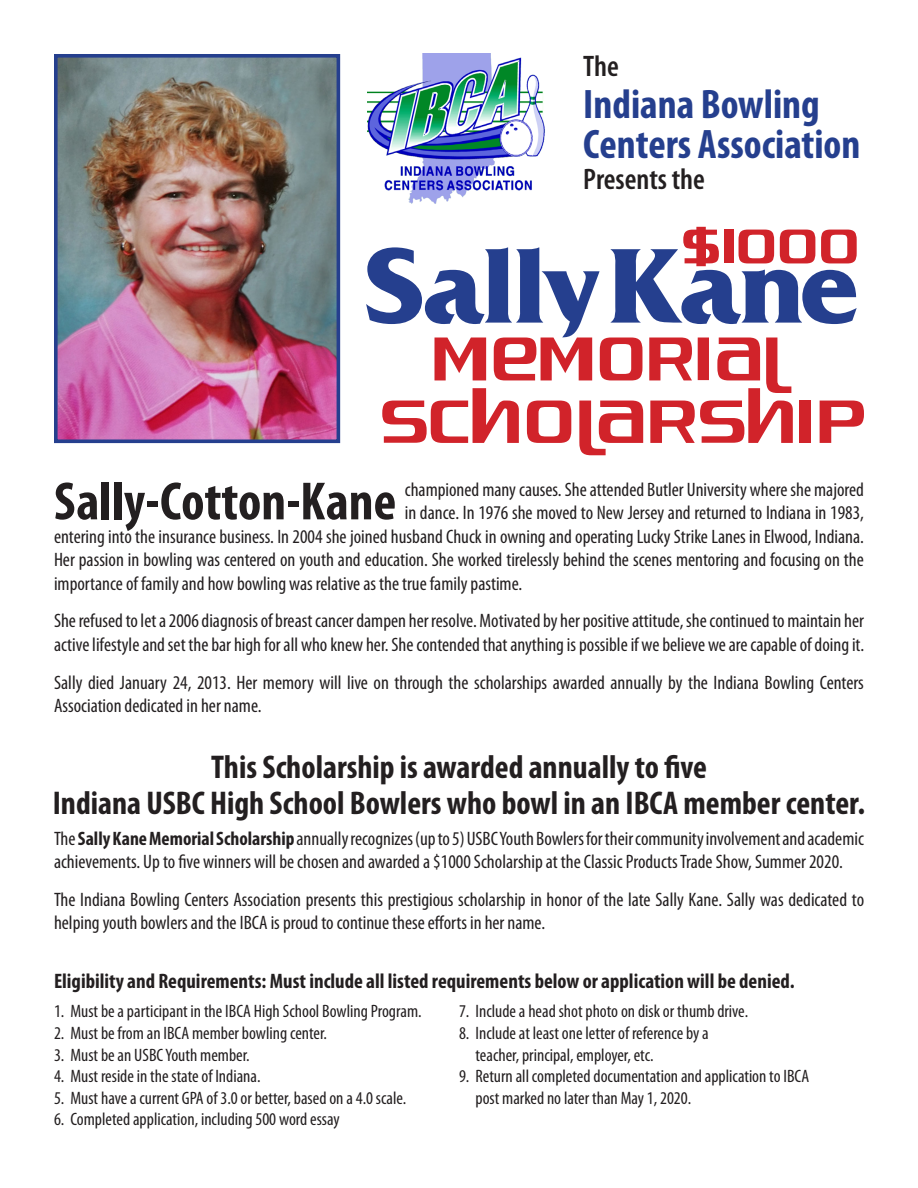
<style>
.page{position:relative;width:918px;height:1188px;background:#fff}
.page>*{position:absolute;margin:0;border:0;box-sizing:border-box;transform-origin:0 0}
.t1{font:700 condensed 54.15px "Myriad Pro";color:#231f20}
.t2{font:700 condensed 41.4px "Myriad Pro";color:#253f8e}
.Valentines_Prices{font:700 condensed 33px "Myriad Pro";color:#231f20}
.t3{font:600 condensed 29.85px "Myriad Pro";color:#231f20}
.Valentines_Prices-2{font:700 condensed 21px "Myriad Pro";color:#231f20}
.t4{font:condensed 19.5px/23.4px "Myriad Pro";color:#231f20}
.t5{font:condensed 18px "Myriad Pro";color:#231f20}
.s1{font-weight:700}
</style>
<div class="page">
<svg style="left:366px;top:227px;width:498px;height:228px"></svg>
<img style="left:59px;top:59px;width:276px;height:379px">
<div style="left:54px;top:54px;width:286px;height:389px;border:4px solid #253f8e"></div>
<img style="left:368px;top:54px;width:177px;height:150px">
<p class="t3" style="left:583px;top:50px;width:37px">The</p>
<p class="t2" style="left:583px;top:78px;width:238px">Indiana Bowling</p>
<p class="t2" style="left:583px;top:118px;width:279px">Centers Association</p>
<p class="t3" style="left:583px;top:163px;width:123px">Presents the</p>
<p class="t1" style="left:54px;top:467px;width:344px">Sally-Cotton-Kane</p>
<p class="t4" style="left:405px;top:478px;width:461px">championed many causes. She attended Butler University where she majored</p>
<p class="t4" style="left:405px;top:501px;width:461px">in dance. In 1976 she moved to New Jersey and returned to Indiana in 1983,</p>
<p class="t4" style="left:54px;top:524px;width:812px">entering into the insurance business. In 2004 she joined husband Chuck in owning and operating Lucky Strike Lanes in Elwood, Indiana.</p>
<p class="t4" style="left:54px;top:548px;width:811px">Her passion in bowling was centered on youth and education. She worked tirelessly behind the scenes mentoring and focusing on the</p>
<p class="t4" style="left:54px;top:571px;width:470px">importance of family and how bowling was relative as the true family pastime.</p>
<p class="t4" style="left:54px;top:609px;width:812px">She refused to let a 2006 diagnosis of breast cancer dampen her resolve. Motivated by her positive attitude, she continued to maintain her active lifestyle and set the bar high for all who knew her. She contended that anything is possible if we believe we are capable of doing it.</p>
<p class="t4" style="left:54px;top:670px;width:811px">Sally died January 24, 2013. Her memory will live on through the scholarships awarded annually by the Indiana Bowling Centers<br>Association dedicated in her name.</p>
<p class="Valentines_Prices" style="left:211px;top:746px;width:497px">This Scholarship is awarded annually to five</p>
<p class="Valentines_Prices" style="left:53px;top:782px;width:814px">Indiana USBC High School Bowlers who bowl in an IBCA member center.</p>
<p class="t4" style="left:54px;top:827px;width:811px">The <span class="s1">Sally Kane Memorial Scholarship</span> annually recognizes (up to 5) USBC Youth Bowlers for their community involvement and academic achievements. Up to five winners will be chosen and awarded a $1000 Scholarship at the Classic Products Trade Show, Summer 2020.</p>
<p class="t4" style="left:54px;top:888px;width:812px">The Indiana Bowling Centers Association presents this prestigious scholarship in honor of the late Sally Kane. Sally was dedicated to helping youth bowlers and the IBCA is proud to continue these efforts in her name.</p>
<p class="Valentines_Prices-2" style="left:54px;top:968px;width:742px">Eligibility and Requirements: Must include all listed requirements below or application will be denied.</p>
<p class="t5" style="left:54px;top:1001px;width:369px">1. Must be a participant in the IBCA High School Bowling Program.</p>
<p class="t5" style="left:54px;top:1022px;width:275px">2. Must be from an IBCA member bowling center.</p>
<p class="t5" style="left:54px;top:1044px;width:197px">3. Must be an USBC Youth member.</p>
<p class="t5" style="left:54px;top:1065px;width:208px">4. Must reside in the state of Indiana.</p>
<p class="t5" style="left:54px;top:1087px;width:354px">5. Must have a current GPA of 3.0 or better, based on a 4.0 scale.</p>
<p class="t5" style="left:54px;top:1109px;width:287px">6. Completed application, including 500 word essay</p>
<p class="t5" style="left:459px;top:1001px;width:291px">7. Include a head shot photo on disk or thumb drive.</p>
<p class="t5" style="left:459px;top:1022px;width:251px">8. Include at least one letter of reference by a</p>
<p class="t5" style="left:476px;top:1044px;width:180px">teacher, principal, employer, etc.</p>
<p class="t5" style="left:459px;top:1065px;width:352px">9. Return all completed documentation and application to IBCA</p>
<p class="t5" style="left:476px;top:1087px;width:217px">post marked no later than May 1, 2020.</p>
</div>
